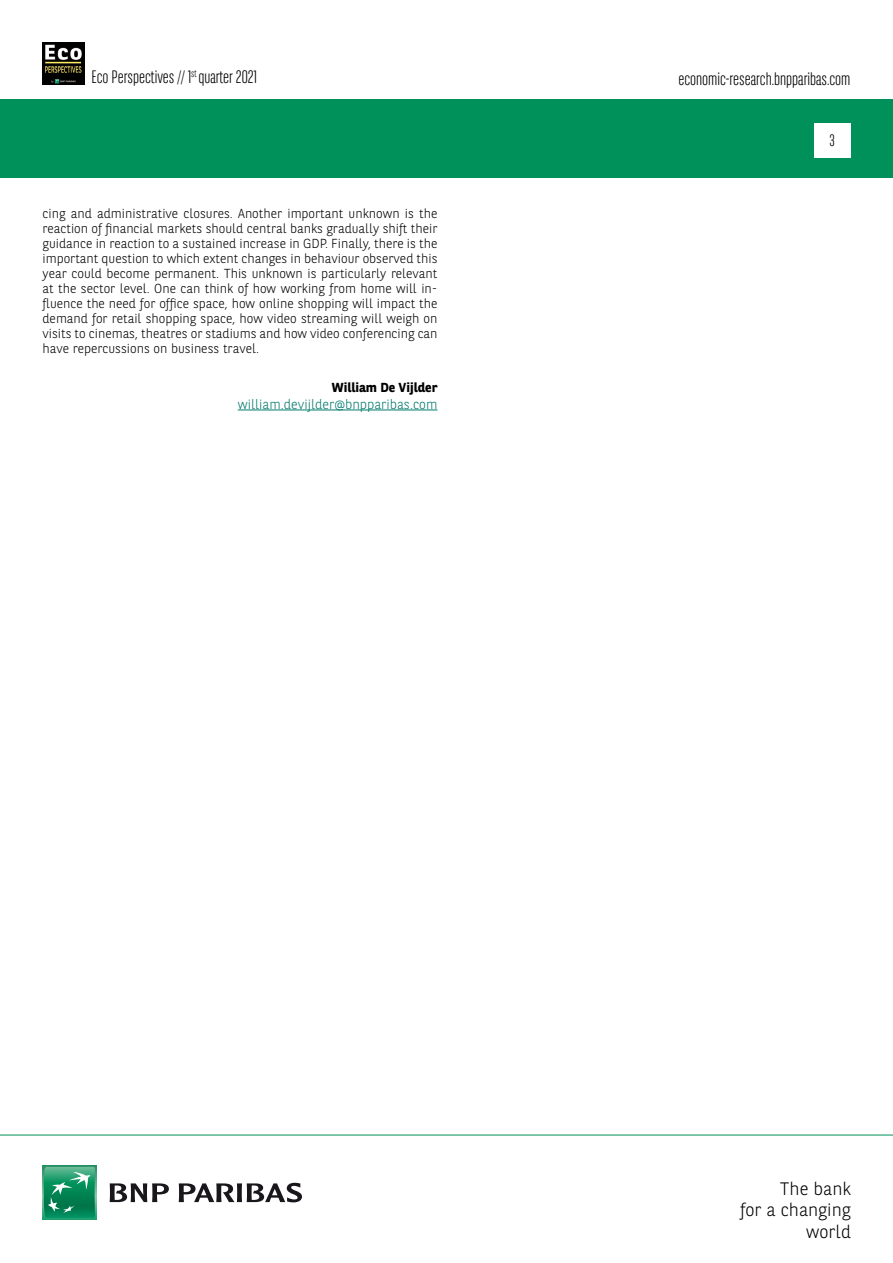
<style>
.page{position:relative;width:893px;height:1263px;background:#fff}
.page>*{position:absolute;margin:0;border:0;box-sizing:border-box;transform-origin:0 0}
.t1{font:300 18px "BNPP Sans Condensed";color:#000}
.t2{font:300 18px/21.6px "BNPP Sans";color:#000;text-align:right}
.t3{font:300 16.5px "BNPP Sans Condensed";color:#000}
.t4{font:300 13.5px "BNPP Sans";color:#00796c}
.t5{font:300 13.05px/15px "BNPP Sans";color:#000;text-align:justify}
.t6{font:700 13.05px "BNPP Sans";color:#000}
</style>
<div class="page">
<img style="left:43px;top:43px;width:42px;height:42px">
<div style="left:1px;top:99px;width:892px;height:78px;background:#00915b"></div>
<svg style="left:43px;top:1166px;width:53px;height:53px"></svg>
<svg style="left:44px;top:1167px;width:51px;height:51px;background:#26996e"></svg>
<svg style="left:110px;top:1183px;width:59px;height:19px"></svg>
<svg style="left:179px;top:1183px;width:123px;height:19px"></svg>
<hr style="left:0;top:1135px;width:893px;height:1px;background:#00915b">
<div style="left:814px;top:123px;width:36px;height:34px;background:#fff"></div>
<hr style="left:238px;top:410px;width:199px;height:1px;background:#00796c">
<h1 class="t1" style="left:91px;top:65px;width:167px">Eco Perspectives // 1<sup>st</sup> quarter 2021</h1>
<h1 class="t1" style="left:678px;top:67px;width:174px">economic-research.bnpparibas.com</h1>
<p class="t5" style="left:43px;top:206px;width:396px">cing and administrative closures. Another important unknown is the reaction of financial markets should central banks gradually shift their guidance in reaction to a sustained increase in GDP. Finally, there is the important question to which extent changes in behaviour observed this year could become permanent. This unknown is particularly relevant at the sector level. One can think of how working from home will in&shy;fluence the need for office space, how online shopping will impact the demand for retail shopping space, how video streaming will weigh on visits to cinemas, theatres or stadiums and how video conferencing can have repercussions on business travel.</p>
<p class="t6" style="left:332px;top:379px;width:107px">William De Vijlder</p>
<p class="t4" style="left:238px;top:395px;width:201px">william.devijlder@bnpparibas.com</p>
<p class="t3" style="left:829px;top:130px;width:7px">3</p>
<h1 class="t2" style="left:740px;top:1177px;width:112px">The bank<br>for a changing world</h1>
</div>
